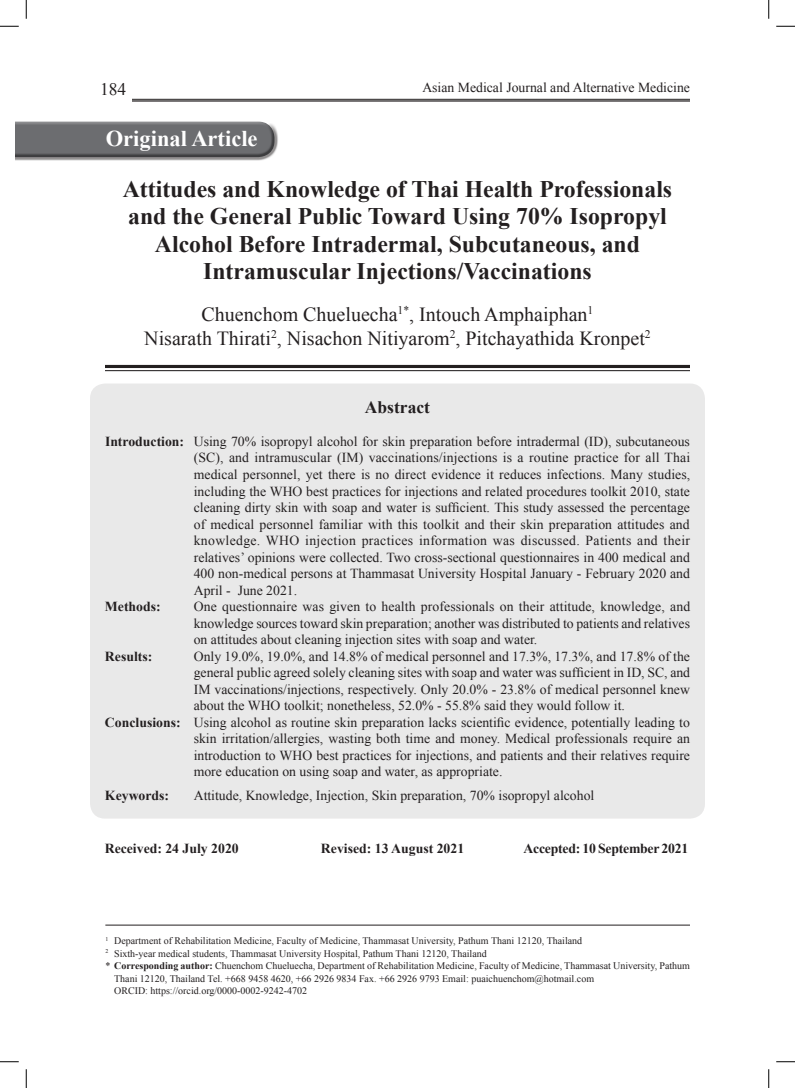
<style>
.page{position:relative;width:795px;height:1088px;background:#fff}
.page>*{position:absolute;margin:0;border:0;box-sizing:border-box;transform-origin:0 0}
.t1{font:700 23.75px/27.5px "Times New Roman";color:#231f20;text-align:center}
.t2{font:700 22.5px "Times New Roman";color:#fff}
.t3{font:20px/24px "Times New Roman";color:#231f20;text-align:center}
.t4{font:700 17.5px "Times New Roman";color:#231f20}
.t5{font:17.5px "Times New Roman";color:#231f20}
.t6{font:13.75px/16.5px "Times New Roman";color:#231f20;text-align:justify}
.t7{font:700 13.75px "Times New Roman";color:#231f20}
.t8{font:10px "Times New Roman";color:#231f20}
.s1{font-weight:700}
</style>
<div class="page">
<hr style="left:132px;top:99px;width:558px;height:1px;background:#231f20">
<hr style="left:132px;top:100px;width:558px;height:2px;background:#231f20">
<div style="left:16px;top:118px;width:256px;height:37px;background:#fff;opacity:.5"></div>
<div style="left:16px;top:123px;width:262px;height:38px;background:#231f20;opacity:.5"></div>
<hr style="left:105px;top:365px;width:585px;height:3px;background:#231f20">
<hr style="left:105px;top:370px;width:585px;height:1px;background:#231f20">
<div style="left:90px;top:383px;width:615px;height:435px;background:#e9e9e9;border-radius:15px"></div>
<hr style="left:105px;top:924px;width:585px;height:1px;background:#231f20">
<svg style="left:0;top:25px;width:19px;height:2px"></svg>
<svg style="left:776px;top:25px;width:19px;height:2px"></svg>
<svg style="left:0;top:1061px;width:19px;height:1px"></svg>
<svg style="left:776px;top:1061px;width:19px;height:1px"></svg>
<svg style="left:25px;top:0;width:2px;height:19px"></svg>
<svg style="left:25px;top:1069px;width:2px;height:19px"></svg>
<svg style="left:768px;top:0;width:2px;height:19px"></svg>
<svg style="left:768px;top:1069px;width:2px;height:19px"></svg>
<p class="t5" style="left:100px;top:77px;width:28px">184</p>
<p class="t6" style="left:422px;top:78px;width:269px">Asian Medical Journal and Alternative Medicine</p>
<h2 class="t2" style="left:106px;top:123px;width:153px">Original Article</h2>
<h1 class="t1" style="left:123px;top:175px;width:551px">Attitudes and Knowledge of Thai Health Professionals and the General Public Toward Using 70% Isopropyl Alcohol Before Intradermal, Subcutaneous, and Intramuscular Injections/Vaccinations</h1>
<h3 class="t3" style="left:144px;top:302px;width:508px">Chuenchom Chueluecha<sup>1*</sup>, Intouch Amphaiphan<sup>1<br></sup>Nisarath Thirati<sup>2</sup>, Nisachon Nitiyarom<sup>2</sup>, Pitchayathida Kronpet<sup>2</sup></h3>
<p class="t4" style="left:365px;top:395px;width:67px">Abstract</p>
<p class="t6" style="left:194px;top:433px;width:498px;text-indent:-89px"><span class="s1">Introduction:</span> Using 70% isopropyl alcohol for skin preparation before intradermal (ID), subcutaneous (SC), and intramuscular (IM) vaccinations/injections is a routine practice for all Thai medical personnel, yet there is no direct evidence it reduces infections. Many studies, including the WHO best practices for injections and related procedures toolkit 2010, state cleaning dirty skin with soap and water is sufficient. This study assessed the percentage of medical personnel familiar with this toolkit and their skin preparation attitudes and knowledge. WHO injection practices information was discussed. Patients and their relatives’ opinions were collected. Two cross-sectional questionnaires in 400 medical and 400 non-medical persons at Thammasat University Hospital January - February 2020 and April - June 2021.</p>
<p class="t7" style="left:105px;top:597px;width:57px">Methods:</p>
<p class="t6" style="left:194px;top:598px;width:498px">One questionnaire was given to health professionals on their attitude, knowledge, and knowledge sources toward skin preparation; another was distributed to patients and relatives on attitudes about cleaning injection sites with soap and water.</p>
<p class="t7" style="left:105px;top:646px;width:49px">Results:</p>
<p class="t6" style="left:194px;top:647px;width:498px">Only 19.0%, 19.0%, and 14.8% of medical personnel and 17.3%, 17.3%, and 17.8% of the</p>
<p class="t6" style="left:194px;top:664px;width:498px">general public agreed solely cleaning sites with soap and water was sufficient in ID, SC, and</p>
<p class="t6" style="left:194px;top:680px;width:498px">IM vaccinations/injections, respectively. Only 20.0% - 23.8% of medical personnel knew</p>
<p class="t6" style="left:194px;top:697px;width:433px">about the WHO toolkit; nonetheless, 52.0% - 55.8% said they would follow it.</p>
<p class="t6" style="left:105px;top:713px;width:587px"><span class="s1">Conclusions:</span> Using alcohol as routine skin preparation lacks scientific evidence, potentially leading to</p>
<p class="t6" style="left:194px;top:730px;width:498px">skin irritation/allergies, wasting both time and money. Medical professionals require an</p>
<p class="t6" style="left:194px;top:746px;width:498px">introduction to WHO best practices for injections, and patients and their relatives require</p>
<p class="t6" style="left:194px;top:763px;width:310px">more education on using soap and water, as appropriate.</p>
<p class="t7" style="left:105px;top:786px;width:66px">Keywords:</p>
<p class="t6" style="left:194px;top:787px;width:402px">Attitude, Knowledge, Injection, Skin preparation, 70% isopropyl alcohol</p>
<p class="t7" style="left:105px;top:839px;width:136px">Received: 24 July 2020</p>
<p class="t7" style="left:321px;top:839px;width:145px">Revised: 13 August 2021</p>
<p class="t7" style="left:523px;top:839px;width:166px">Accepted: 10 September 2021</p>
<p class="t8" style="left:105px;top:934px;width:478px"><sup>1</sup> Department of Rehabilitation Medicine, Faculty of Medicine, Thammasat University, Pathum Thani 12120, Thailand</p>
<p class="t8" style="left:105px;top:946px;width:383px"><sup>2</sup> Sixth-year medical students, Thammasat University Hospital, Pathum Thani 12120, Thailand</p>
<p class="t8" style="left:105px;top:959px;width:586px">* <span class="s1">Corresponding author:</span> Chuenchom Chueluecha, Department of Rehabilitation Medicine, Faculty of Medicine, Thammasat University, Pathum</p>
<p class="t8" style="left:114px;top:971px;width:482px">Thani 12120, Thailand Tel. +668 9458 4620, +66 2926 9834 Fax. +66 2926 9793 Email: puaichuenchom@hotmail.com</p>
<p class="t8" style="left:114px;top:984px;width:195px">ORCID: https://orcid.org/0000-0002-9242-4702</p>
</div>
